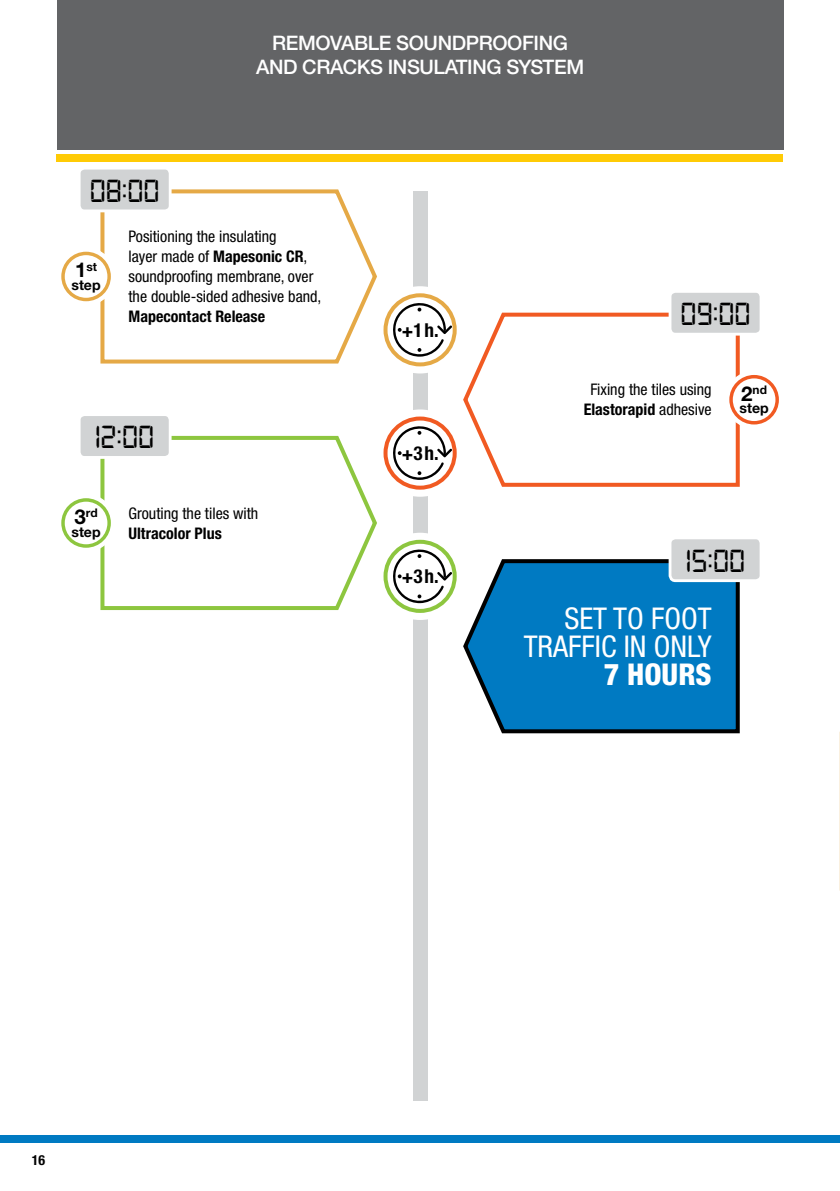
<style>
.page{position:relative;width:840px;height:1191px;background:#fff}
.page>*{position:absolute;margin:0;border:0;box-sizing:border-box;transform-origin:0 0}
.t1{font:34px "Digital 7";color:#000}
.t2{font:condensed 30px/28px "Helvetica Neue LTW1 G";color:#fff;text-align:right}
.t3{font:800 condensed 30px "Helvetica Neue LTW1 G";color:#fff}
.t4{font:500 20px/24px "Helvetica Neue LTW1 G";letter-spacing:-.02em;color:#fff;text-align:center}
.t5{font:700 condensed 19.2px "Helvetica Neue LTW1 G";color:#000}
.t6{font:condensed 16px/20px "Helvetica Neue LTW1 G";color:#000}
.t7{font:700 condensed 16px "Helvetica Neue LTW1 G";color:#000}
.t8{font:700 14px "Helvetica Neue LTW1 G";color:#000}
.t9{font:700 condensed 14px "Helvetica Neue LTW1 G";color:#000}
.t10{font:700 12px "Helvetica Neue LTW1 G";color:#000}
.s1{font-size:20.4px}
.s2{font-weight:700}
</style>
<div class="page">
<div style="left:57px;top:0;width:725px;height:149px;background:#636466"></div>
<div style="left:413px;top:191px;width:14px;height:910px;background:#d1d3d4"></div>
<div style="left:0;top:1134px;width:839px;height:8px;background:#007ac2"></div>
<div style="left:377px;top:287px;width:85px;height:85px;background:#fff;border-radius:50%"></div>
<svg style="left:385px;top:295px;width:69px;height:69px"></svg>
<div style="left:383px;top:293px;width:73px;height:73px;border:4px solid #e5a946;border-radius:50%"></div>
<svg style="left:392px;top:302px;width:60px;height:55px"></svg>
<div style="left:377px;top:410px;width:85px;height:86px;background:#fff;border-radius:50%"></div>
<svg style="left:385px;top:418px;width:69px;height:69px"></svg>
<div style="left:383px;top:416px;width:73px;height:73px;border:4px solid #f15a22;border-radius:50%"></div>
<svg style="left:392px;top:425px;width:60px;height:55px"></svg>
<div style="left:377px;top:533px;width:85px;height:86px;background:#fff;border-radius:50%"></div>
<svg style="left:385px;top:542px;width:69px;height:69px"></svg>
<div style="left:383px;top:540px;width:73px;height:73px;border:4px solid #8dc63f;border-radius:50%"></div>
<svg style="left:392px;top:549px;width:60px;height:54px"></svg>
<svg style="left:100px;top:189px;width:277px;height:175px"></svg>
<div style="left:79px;top:168px;width:91px;height:43px;background:#d1d3d4;border-radius:5px"></div>
<div style="left:78px;top:167px;width:93px;height:45px;border:3px solid #fff;border-radius:5px"></div>
<svg style="left:100px;top:435px;width:277px;height:176px"></svg>
<div style="left:79px;top:414px;width:91px;height:43px;background:#d1d3d4;border-radius:5px"></div>
<div style="left:78px;top:413px;width:93px;height:46px;border:3px solid #fff;border-radius:5px"></div>
<svg style="left:463px;top:312px;width:277px;height:175px"></svg>
<div style="left:669px;top:291px;width:91px;height:43px;background:#d1d3d4;border-radius:5px"></div>
<div style="left:668px;top:290px;width:94px;height:45px;border:3px solid #fff;border-radius:5px"></div>
<div style="left:57px;top:154px;width:725px;height:8px;background:#ffcb05"></div>
<svg style="left:463px;top:559px;width:277px;height:175px;background:#147cba"></svg>
<div style="left:669px;top:538px;width:91px;height:42px;background:#d1d3d4;border-radius:5px"></div>
<div style="left:668px;top:536px;width:94px;height:46px;border:3px solid #fff;border-radius:5px"></div>
<svg style="left:58px;top:248px;width:56px;height:57px"></svg>
<div style="left:57px;top:247px;width:58px;height:58px;border:1px solid #fff;border-radius:50%"></div>
<div style="left:63px;top:253px;width:46px;height:46px;background:#fff;border-radius:50%"></div>
<div style="left:61px;top:252px;width:50px;height:49px;border:3px solid #e5a946;border-radius:50%"></div>
<svg style="left:725px;top:371px;width:57px;height:57px"></svg>
<div style="left:724px;top:371px;width:58px;height:58px;border:1px solid #fff;border-radius:50%"></div>
<div style="left:730px;top:377px;width:46px;height:46px;background:#fff;border-radius:50%"></div>
<div style="left:729px;top:375px;width:49px;height:49px;border:3px solid #f15a22;border-radius:50%"></div>
<svg style="left:58px;top:494px;width:56px;height:57px"></svg>
<div style="left:57px;top:494px;width:58px;height:58px;border:1px solid #fff;border-radius:50%"></div>
<div style="left:63px;top:500px;width:46px;height:46px;background:#fff;border-radius:50%"></div>
<div style="left:61px;top:498px;width:50px;height:50px;border:3px solid #8dc63f;border-radius:50%"></div>
<h1 class="t1" style="left:90px;top:176px;width:71px">08:00</h1>
<p class="t4" style="left:256px;top:31px;width:329px">REMOVABLE SOUNDPROOFING<br>AND CRACKS INSULATING SYSTEM</p>
<p class="t10" style="left:75px;top:259px;width:24px"><span class="s1">1</span>st</p>
<p class="t8" style="left:71px;top:276px;width:31px">step</p>
<p class="t6" style="left:128px;top:227px;width:194px">Positioning the insulating<br>layer made of <span class="s2">Mapesonic CR</span>, soundproofing membrane, over the double-sided adhesive band,</p>
<p class="t7" style="left:128px;top:307px;width:138px">Mapecontact Release</p>
<p class="t5" style="left:401px;top:318px;width:38px">+1h.</p>
<h1 class="t1" style="left:680px;top:299px;width:71px">09:00</h1>
<h1 class="t1" style="left:95px;top:422px;width:61px">12:00</h1>
<p class="t10" style="left:74px;top:505px;width:25px"><span class="s1">3</span>rd</p>
<p class="t8" style="left:71px;top:523px;width:31px">step</p>
<p class="t6" style="left:128px;top:503px;width:131px">Grouting the tiles with</p>
<p class="t7" style="left:128px;top:523px;width:95px">Ultracolor Plus</p>
<p class="t5" style="left:401px;top:441px;width:38px">+3h.</p>
<p class="t5" style="left:401px;top:565px;width:38px">+3h.</p>
<p class="t6" style="left:583px;top:380px;width:129px;text-align:center">Fixing the tiles using<br><span class="s2">Elastorapid</span> adhesive</p>
<p class="t10" style="left:740px;top:382px;width:27px"><span class="s1">2</span>nd</p>
<p class="t8" style="left:739px;top:400px;width:31px">step</p>
<h1 class="t1" style="left:685px;top:545px;width:61px">15:00</h1>
<h2 class="t2" style="left:523px;top:604px;width:189px">SET TO FOOT<br>TRAFFIC IN ONLY</h2>
<h2 class="t3" style="left:603px;top:656px;width:109px">7 HOURS</h2>
<p class="t9" style="left:32px;top:1152px;width:15px">16</p>
</div>
